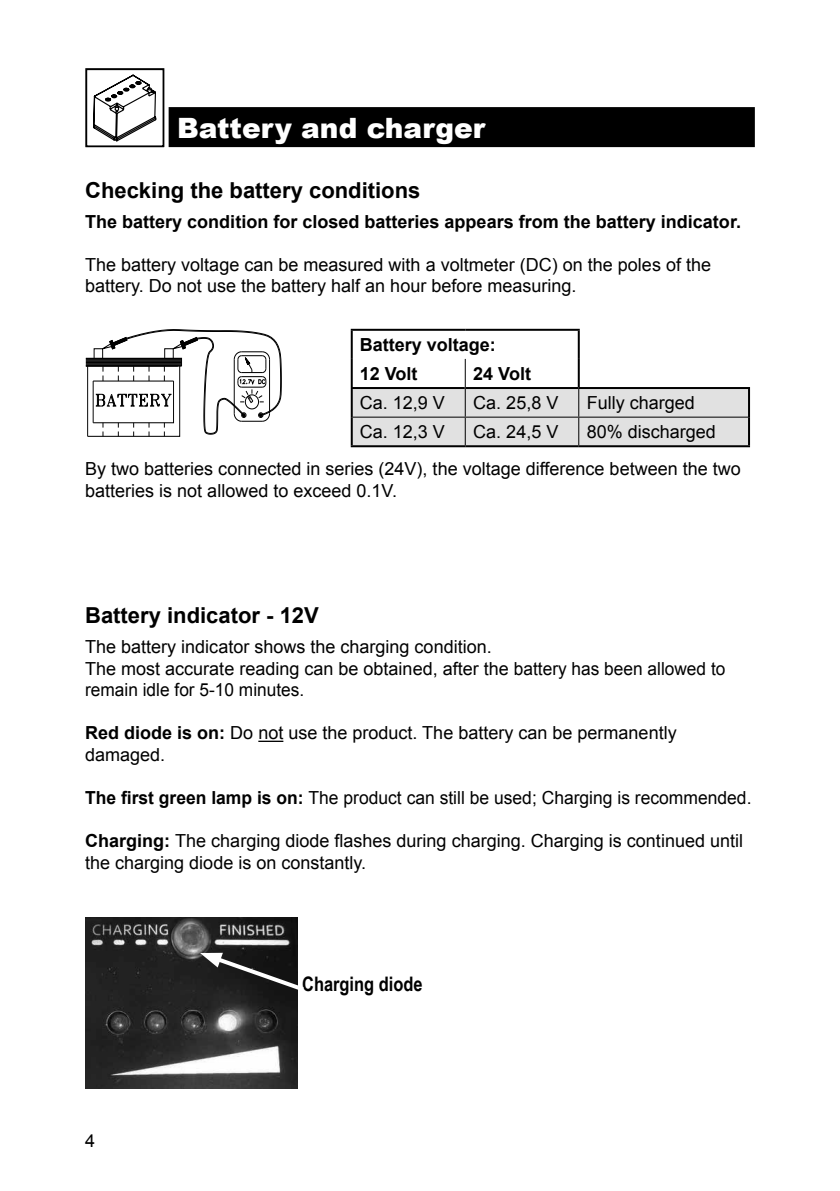
<style>
.page{position:relative;width:840px;height:1191px;background:#fff}
.page>*{position:absolute;margin:0;border:0;box-sizing:border-box;transform-origin:0 0}
.t1{font:900 28px "Arial";color:#fff}
.t2{font:700 22px "Arial";color:#000}
.t3{font:700 20px "Arial Narrow";color:#000}
.t4{font:18px/21.6px "Arial";color:#000}
.t5{font:700 18px/29.2px "Arial";color:#000}
.s1{font-weight:700}
</style>
<div class="page">
<svg style="left:85px;top:68px;width:85px;height:80px"></svg>
<div style="left:168px;top:107px;width:586px;height:40px;background:#000"></div>
<svg style="left:86px;top:329px;width:195px;height:107px"></svg>
<hr style="left:350px;top:389px;width:2px;height:28px;background:#000">
<hr style="left:350px;top:417px;width:2px;height:28px;background:#000">
<hr style="left:578px;top:387px;width:171px;height:2px;background:#000">
<hr style="left:747px;top:389px;width:2px;height:28px;background:#000">
<hr style="left:747px;top:417px;width:2px;height:28px;background:#000">
<hr style="left:578px;top:445px;width:171px;height:2px;background:#000">
<hr style="left:350px;top:445px;width:115px;height:2px;background:#000">
<hr style="left:465px;top:445px;width:113px;height:2px;background:#000">
<hr style="left:350px;top:329px;width:115px;height:2px;background:#000">
<hr style="left:350px;top:331px;width:2px;height:28px;background:#000">
<hr style="left:465px;top:329px;width:114px;height:2px;background:#000">
<hr style="left:350px;top:359px;width:2px;height:28px;background:#000">
<hr style="left:350px;top:387px;width:114px;height:2px;background:#000">
<svg style="left:351px;top:330px;width:397px;height:116px"></svg>
<hr style="left:258px;top:740px;width:25px;height:2px;background:#000">
<img style="left:85px;top:918px;width:213px;height:171px">
<svg style="left:200px;top:952px;width:98px;height:42px;background:#343434"></svg>
<h1 class="t1" style="left:177px;top:110px;width:309px">Battery and charger</h1>
<p class="t2" style="left:85px;top:175px;width:336px">Checking the battery conditions</p>
<p class="t5" style="left:85px;top:207px;width:657px">The battery condition for closed batteries appears from the battery indicator.</p>
<p class="t4" style="left:85px;top:254px;width:627px">The battery voltage can be measured with a voltmeter (DC) on the poles of the battery. Do not use the battery half an hour before measuring.</p>
<p class="t5" style="left:359px;top:330px;width:138px">Battery voltage:<br>12 Volt</p>
<p class="t5" style="left:473px;top:360px;width:59px">24 Volt</p>
<p class="t4" style="left:359px;top:392px;width:87px">Ca. 12,9 V</p>
<p class="t4" style="left:473px;top:392px;width:87px">Ca. 25,8 V</p>
<p class="t4" style="left:586px;top:392px;width:110px">Fully charged</p>
<p class="t4" style="left:359px;top:421px;width:87px">Ca. 12,3 V</p>
<p class="t4" style="left:473px;top:421px;width:87px">Ca. 24,5 V</p>
<p class="t4" style="left:85px;top:413px;width:657px;line-height:37px;text-indent:501px">80% discharged<br>By two batteries connected in series (24V), the voltage difference between the two</p>
<p class="t4" style="left:85px;top:480px;width:313px">batteries is not allowed to exceed 0.1V.</p>
<p class="t2" style="left:85px;top:600px;width:235px">Battery indicator - 12V</p>
<p class="t4" style="left:85px;top:636px;width:641px">The battery indicator shows the charging condition.<br>The most accurate reading can be obtained, after the battery has been allowed to remain idle for 5-10 minutes.</p>
<p class="t4" style="left:85px;top:722px;width:592px"><span class="s1">Red diode is on:</span> Do not use the product. The battery can be permanently damaged.</p>
<p class="t4" style="left:85px;top:787px;width:667px"><span class="s1">The first green lamp is on:</span> The product can still be used; Charging is recommended.</p>
<p class="t4" style="left:85px;top:830px;width:659px"><span class="s1">Charging:</span> The charging diode flashes during charging. Charging is continued until the charging diode is on constantly.</p>
<p class="t4" style="left:85px;top:1130px;width:12px">4</p>
<p class="t3" style="left:302px;top:971px;width:122px">Charging diode</p>
</div>
